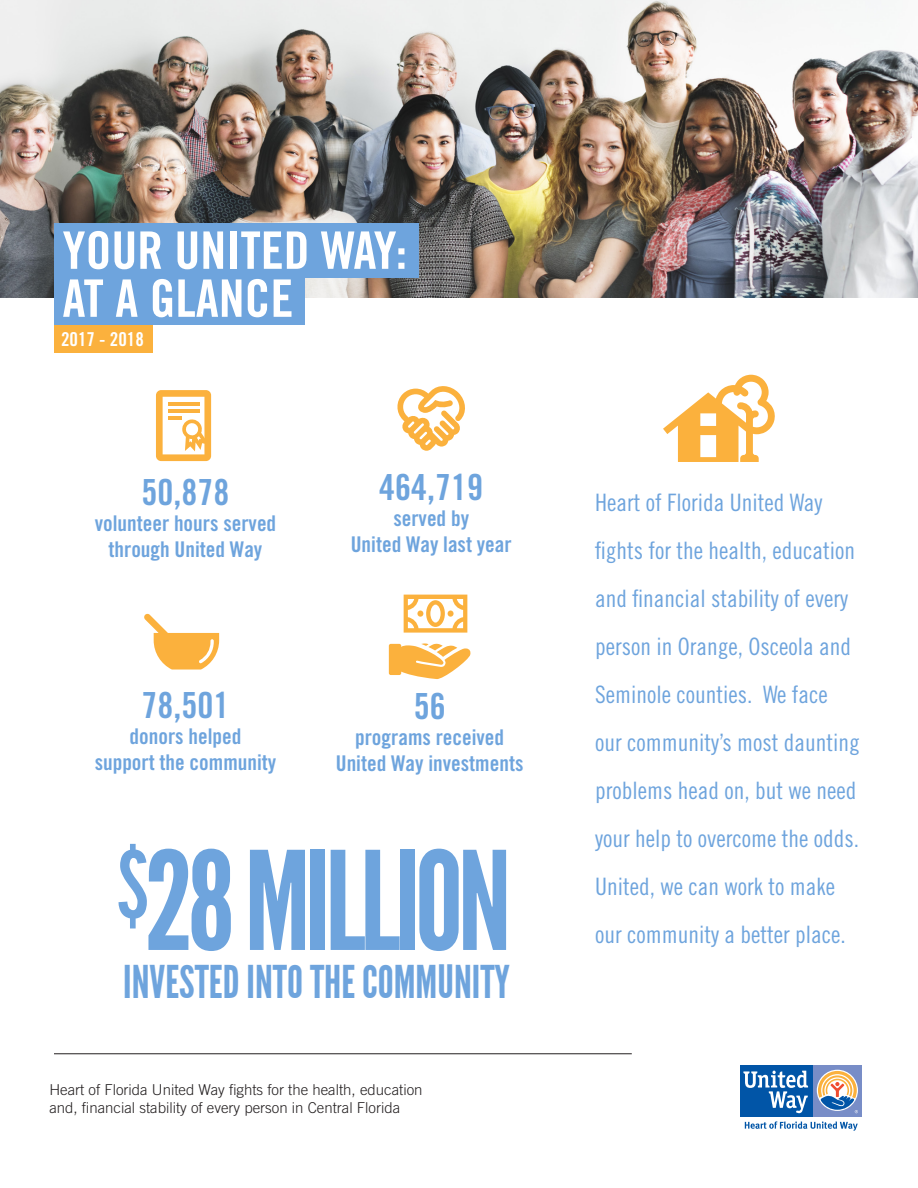
<style>
.page{position:relative;width:918px;height:1188px;background:#fff}
.page>*{position:absolute;margin:0;border:0;box-sizing:border-box;transform-origin:0 0}
.t1{font:136.35px "League Gothic";letter-spacing:-.04em;color:#6ea4dd}
.t2{font:51.75px "Trade Gothic Bold Cond Twenty";color:#fff}
.t3{font:45.15px "League Gothic";color:#6ea4dd}
.t4{font:36px "Trade Gothic Bold Cond Twenty";color:#6ea4dd}
.t5{font:24px/48px "Trade Gothic Cond Eighteen";color:#6ea4dd}
.t6{font:21.6px/26px "Trade Gothic Bold Cond Twenty";color:#6ea4dd;text-align:center}
.t7{font:19.2px "Trade Gothic Bold Cond Twenty";color:#fff}
.t8{font:300 15px/18px "Trade Gothic";color:#231f20}
</style>
<div class="page">
<img style="left:0;top:0;width:918px;height:298px">
<div style="left:54px;top:325px;width:98px;height:27px;background:#fbb13d"></div>
<div style="left:54px;top:223px;width:364px;height:54px;background:#6ea4dd"></div>
<div style="left:54px;top:274px;width:251px;height:51px;background:#6ea4dd"></div>
<svg style="left:740px;top:1065px;width:122px;height:66px"></svg>
<hr style="left:54px;top:1054px;width:578px;height:1px;background:#231f20">
<svg style="left:397px;top:386px;width:68px;height:65px"></svg>
<svg style="left:156px;top:390px;width:55px;height:71px"></svg>
<svg style="left:144px;top:614px;width:75px;height:56px"></svg>
<svg style="left:404px;top:595px;width:63px;height:38px"></svg>
<svg style="left:389px;top:643px;width:82px;height:36px"></svg>
<svg style="left:663px;top:375px;width:112px;height:87px"></svg>
<p class="t2" style="left:63px;top:219px;width:346px">YOUR UNITED WAY:</p>
<p class="t2" style="left:63px;top:267px;width:232px">AT A GLANCE</p>
<p class="t7" style="left:61px;top:327px;width:84px">2017 - 2018</p>
<p class="t4" style="left:142px;top:470px;width:89px">50,878</p>
<p class="t6" style="left:95px;top:510px;width:183px">volunteer hours served through United Way</p>
<p class="t4" style="left:142px;top:683px;width:89px">78,501</p>
<p class="t6" style="left:95px;top:723px;width:183px">donors helped<br>support the community</p>
<p class="t4" style="left:379px;top:465px;width:105px">464,719</p>
<p class="t6" style="left:393px;top:505px;width:77px">served by</p>
<p class="t6" style="left:351px;top:531px;width:162px">United Way last year</p>
<p class="t4" style="left:414px;top:685px;width:33px">56</p>
<p class="t6" style="left:355px;top:725px;width:151px">programs received</p>
<p class="t6" style="left:336px;top:751px;width:189px">United Way investments</p>
<p class="t1" style="left:117px;top:823px;width:396px"><sup>$</sup>28 MILLION</p>
<p class="t3" style="left:123px;top:956px;width:388px">INVESTED INTO THE COMMUNITY</p>
<p class="t8" style="left:49px;top:1080px;width:375px">Heart of Florida United Way fights for the health, education and, financial stability of every person in Central Florida</p>
<p class="t5" style="left:595px;top:478px;width:266px">Heart of Florida United Way fights for the health, education and financial stability of every person in Orange, Osceola and<br>Seminole counties. We face our community’s most daunting problems head on, but we need your help to overcome the odds.<br>United, we can work to make our community a better place.</p>
</div>
